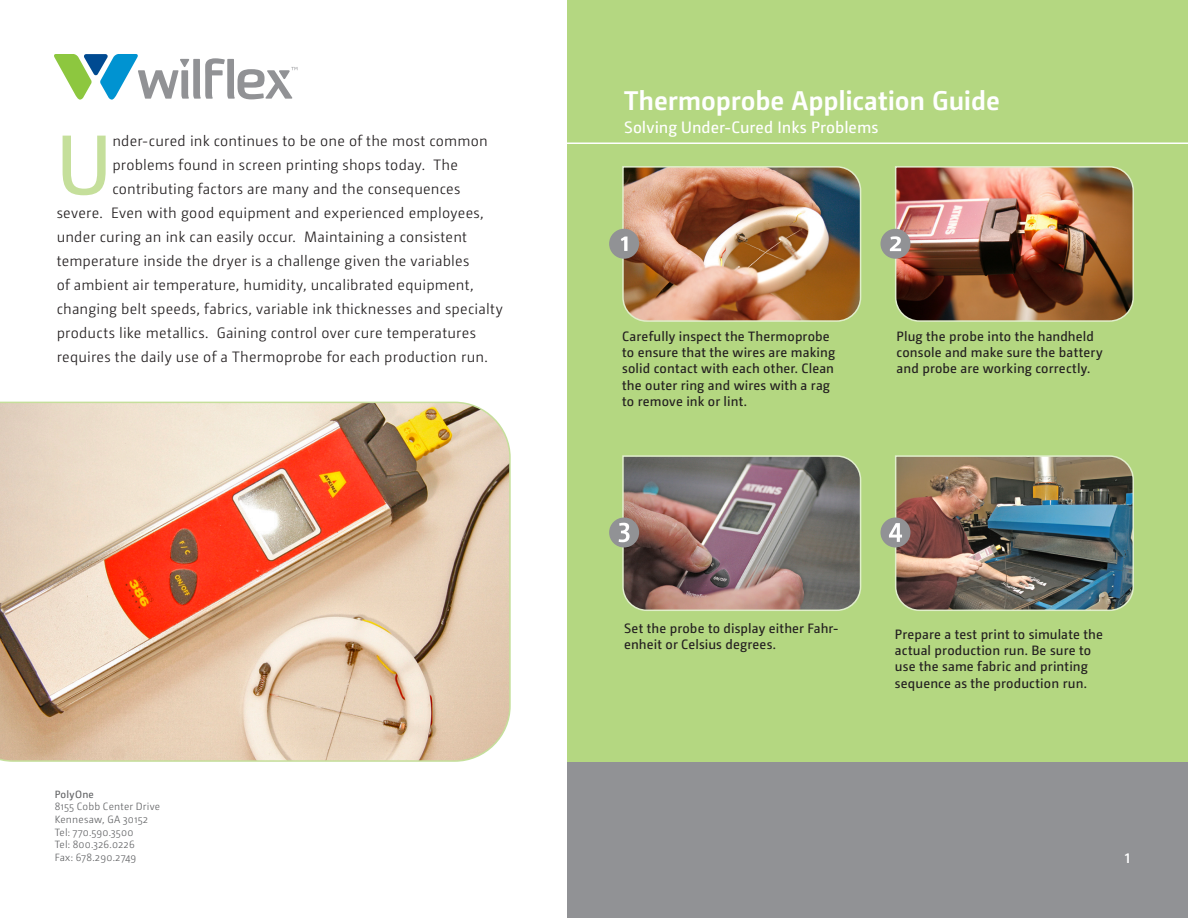
<style>
.page{position:relative;width:1188px;height:918px;background:#fff}
.page>*{position:absolute;margin:0;border:0;box-sizing:border-box;transform-origin:0 0}
.t1{font:84px "Camingo Regular TF";color:#c5df9b}
.t2{font:600 27px "Camingo";letter-spacing:-.005em;color:#fff}
.t3{font:18px "Camingo";color:#fff}
.t4{font:16.5px "Camingo Regular TF";color:#fff}
.t5{font:300 15px "Camingo";letter-spacing:.015em;color:#231f20}
.t6{font:13.5px/16.2px "Camingo";letter-spacing:.01em;color:#231f20}
.Location_Address_Lis{font:300 10.5px "Camingo";letter-spacing:.025em;color:#636466}
.Location_Address_Lis-2{font:10.5px "Camingo Regular TF";letter-spacing:.02em;color:#636466}
</style>
<div class="page">
<div style="left:567px;top:0;width:621px;height:918px;background:#b4d781"></div>
<div style="left:567px;top:762px;width:621px;height:156px;background:#919295"></div>
<svg style="left:0;top:401px;width:511px;height:361px;background:#e0b99e"></svg>
<hr style="left:557px;top:142px;width:631px;height:2px;background:#fff">
<svg style="left:54px;top:54px;width:243px;height:46px"></svg>
<div style="left:880px;top:518px;width:30px;height:30px;background:#919295;border-radius:50%"></div>
<img style="left:889px;top:455px;width:245px;height:156px">
<div style="left:880px;top:229px;width:30px;height:30px;background:#919295;border-radius:50%"></div>
<img style="left:890px;top:166px;width:244px;height:156px">
<div style="left:609px;top:518px;width:30px;height:30px;background:#919295;border-radius:50%"></div>
<img style="left:619px;top:455px;width:243px;height:156px">
<div style="left:609px;top:229px;width:30px;height:30px;background:#919295;border-radius:50%"></div>
<img style="left:621px;top:166px;width:241px;height:156px">
<p class="t1" style="left:57px;top:115px;width:56px">U</p>
<p class="t5" style="left:112px;top:132px;width:377px">nder-cured ink continues to be one of the most common</p>
<p class="t5" style="left:112px;top:156px;width:347px">problems found in screen printing shops today. The</p>
<p class="t5" style="left:112px;top:180px;width:349px">contributing factors are many and the consequences</p>
<p class="t5" style="left:57px;top:204px;width:429px">severe. Even with good equipment and experienced employees,</p>
<p class="t5" style="left:57px;top:228px;width:412px">under curing an ink can easily occur. Maintaining a consistent</p>
<p class="t5" style="left:57px;top:252px;width:414px">temperature inside the dryer is a challenge given the variables</p>
<p class="t5" style="left:57px;top:276px;width:418px">of ambient air temperature, humidity, uncalibrated equipment,</p>
<p class="t5" style="left:57px;top:300px;width:448px">changing belt speeds, fabrics, variable ink thicknesses and specialty</p>
<p class="t5" style="left:57px;top:324px;width:421px">products like metallics. Gaining control over cure temperatures</p>
<p class="t5" style="left:57px;top:348px;width:433px">requires the daily use of a Thermoprobe for each production run.</p>
<p class="t2" style="left:624px;top:84px;width:377px">Thermoprobe Application Guide</p>
<p class="t4" style="left:624px;top:117px;width:256px">Solving Under-Cured Inks Problems</p>
<p class="t6" style="left:622px;top:328px;width:214px">Carefully inspect the Thermoprobe to ensure that the wires are making solid contact with each other. Clean the outer ring and wires with a rag to remove ink or lint.</p>
<p class="t6" style="left:897px;top:328px;width:208px">Plug the probe into the handheld console and make sure the battery and probe are working correctly.</p>
<p class="t6" style="left:624px;top:620px;width:216px">Set the probe to display either Fahr&shy;enheit or Celsius degrees.</p>
<p class="t6" style="left:895px;top:626px;width:210px">Prepare a test print to simulate the actual production run. Be sure to use the same fabric and printing sequence as the production run.</p>
<p class="Location_Address_Lis-2" style="left:55px;top:788px;width:41px">PolyOne</p>
<p class="Location_Address_Lis" style="left:55px;top:801px;width:107px">8155 Cobb Center Drive</p>
<p class="Location_Address_Lis" style="left:55px;top:813px;width:95px">Kennesaw, GA 30152</p>
<p class="Location_Address_Lis" style="left:55px;top:826px;width:80px">Tel: 770.590.3500</p>
<p class="Location_Address_Lis" style="left:55px;top:839px;width:82px">Tel: 800.326.0226</p>
<p class="Location_Address_Lis" style="left:55px;top:851px;width:83px">Fax: 678.290.2749</p>
<p class="t3" style="left:1125px;top:847px;width:7px">1</p>
</div>
